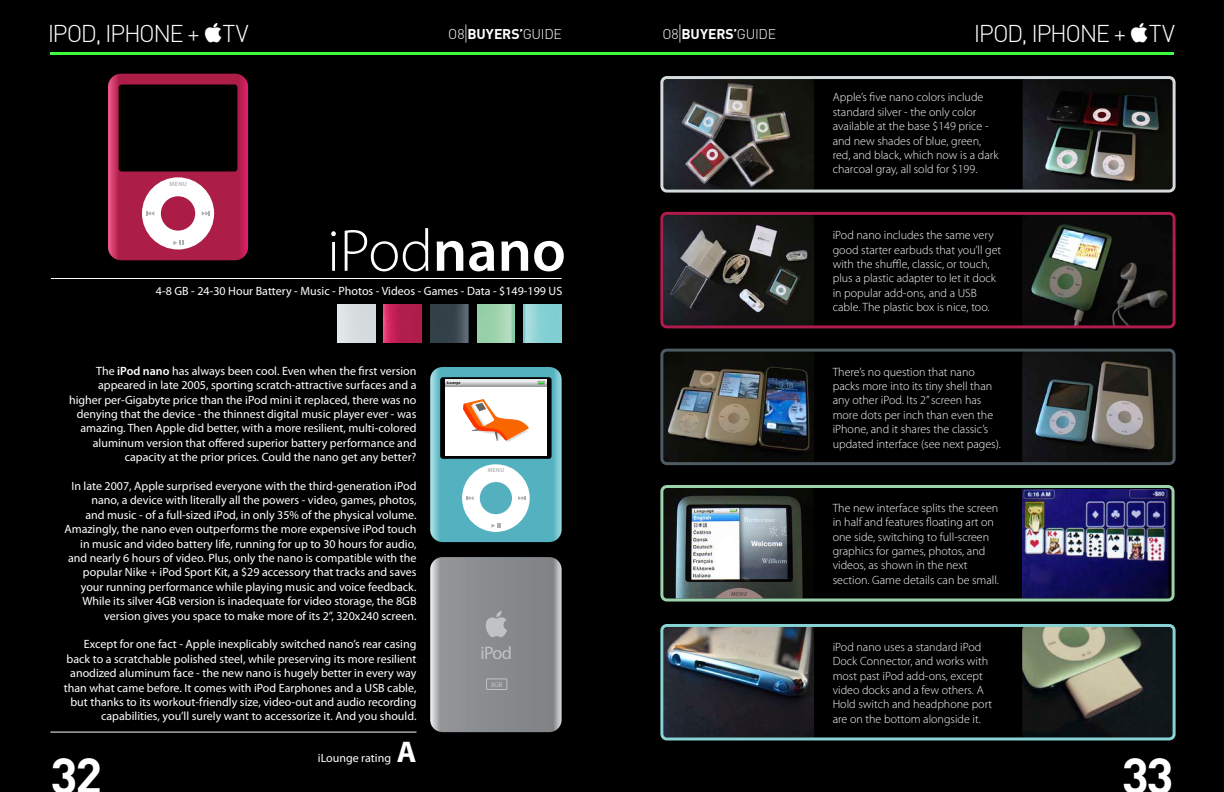
<style>
.page{position:relative;width:1224px;height:792px;background:#fff}
.page>*{position:absolute;margin:0;border:0;box-sizing:border-box;transform-origin:0 0}
.t1{font:300 60px "Myriad Pro";color:#fff}
.t2{font:700 50px "DIN";color:#fff}
.t3{font:700 30px "Myriad Pro";color:#fff}
.t4{font:300 24px "DIN";letter-spacing:-.065em;color:#fff}
.t5{font:18.1px "Myriad Pro";color:#c1c2c4}
.t6{font:300 14px "DIN";letter-spacing:-.02em;color:#fff}
.t7{font:12px/14.4px "Myriad Pro";color:#fff;text-align:right}
.t8{font:300 12px/14.4px "Myriad Pro";color:#fff}
.t9{font:7px "Myriad Pro";color:#c1c2c4}
.t10{font:600 6.1px "Myriad Pro";color:#adb0b2}
.t11{font:600 5.7px "Myriad Pro";color:#adb0b2}
.t12{font:600 4.1px "Myriad Pro";letter-spacing:-.025em;color:#000}
.s1{font-size:21px}
.s2{font-weight:700}
.s3{font-weight:600}
</style>
<div class="page">
<div style="left:0;top:0;width:612px;height:792px;background:#000"></div>
<hr style="left:50px;top:52px;width:562px;height:2px;background:#3bff3e">
<div style="left:612px;top:0;width:612px;height:792px;background:#000"></div>
<hr style="left:612px;top:52px;width:562px;height:2px;background:#3bff3e">
<img style="left:1022px;top:490px;width:149px;height:108px">
<img style="left:664px;top:489px;width:149px;height:109px">
<div style="left:660px;top:485px;width:515px;height:117px;border:3px solid #9bd3ad;border-radius:5px"></div>
<img style="left:524px;top:304px;width:38px;height:38px">
<img style="left:337px;top:304px;width:38px;height:38px">
<img style="left:477px;top:304px;width:38px;height:38px">
<img style="left:384px;top:304px;width:38px;height:38px">
<img style="left:431px;top:304px;width:37px;height:38px">
<hr style="left:50px;top:732px;width:367px;height:1px;background:#fff">
<hr style="left:51px;top:278px;width:511px;height:1px;background:#fff">
<svg style="left:430px;top:367px;width:132px;height:175px;background:#9fc3c6"></svg>
<svg style="left:430px;top:557px;width:132px;height:175px;background:#8e9193"></svg>
<div style="left:486px;top:679px;width:21px;height:11px;border:1px solid #c1c2c4"></div>
<svg style="left:108px;top:74px;width:140px;height:186px"></svg>
<img style="left:1022px;top:353px;width:150px;height:108px">
<img style="left:664px;top:353px;width:150px;height:108px">
<div style="left:660px;top:349px;width:516px;height:116px;border:3px solid #4e5b62;border-radius:5px"></div>
<img style="left:1023px;top:216px;width:149px;height:108px">
<img style="left:664px;top:216px;width:150px;height:108px">
<div style="left:660px;top:212px;width:516px;height:116px;border:3px solid #af1c4d;border-radius:5px"></div>
<img style="left:1023px;top:80px;width:149px;height:109px">
<img style="left:664px;top:80px;width:150px;height:109px">
<div style="left:660px;top:76px;width:516px;height:117px;border:3px solid #d5dadc;border-radius:5px"></div>
<img style="left:1022px;top:628px;width:150px;height:108px">
<img style="left:664px;top:628px;width:150px;height:108px">
<div style="left:660px;top:624px;width:516px;height:116px;border:3px solid #8ad3d4;border-radius:5px"></div>
<h3 class="t4" style="left:48px;top:17px;width:202px">IPOD, iPHONE + TV</h3>
<p class="t10" style="left:170px;top:180px;width:19px">MENU</p>
<p class="t6" style="left:448px;top:24px;width:115px">o8<span class="s1">|</span><span class="s2">BUYERS’</span>GUIDE</p>
<h3 class="t4" style="left:974px;top:18px;width:202px">IPOD, iPHONE + TV</h3>
<p class="t6" style="left:662px;top:24px;width:115px">o8<span class="s1">|</span><span class="s2">BUYERS’</span>GUIDE</p>
<p class="t8" style="left:833px;top:90px;width:167px">Apple’s five nano colors include standard silver - the only color available at the base $149 price - and new shades of blue, green, red, and black, which now is a dark charcoal gray, all sold for $199.</p>
<h1 class="t1" style="left:327px;top:218px;width:240px">iPod<span class="s3">nano</span></h1>
<p class="t7" style="left:156px;top:283px;width:408px">4-8 GB - 24-30 Hour Battery - Music - Photos - Videos - Games - Data - $149-199 US</p>
<p class="t7" style="left:69px;top:363px;width:349px">The <span class="s3">iPod nano</span> has always been cool. Even when the first version appeared in late 2005, sporting scratch-attractive surfaces and a higher per-Gigabyte price than the iPod mini it replaced, there was no denying that the device - the thinnest digital music player ever - was amazing. Then Apple did better, with a more resilient, multi-colored aluminum version that offered superior battery performance and capacity at the prior prices. Could the nano get any better?</p>
<p class="t7" style="left:64px;top:479px;width:354px">In late 2007, Apple surprised everyone with the third-generation iPod nano, a device with literally all the powers - video, games, photos,<br>and music - of a full-sized iPod, in only 35% of the physical volume.<br>Amazingly, the nano even outperforms the more expensive iPod touch in music and video battery life, running for up to 30 hours for audio, and nearly 6 hours of video. Plus, only the nano is compatible with the popular Nike + iPod Sport Kit, a $29 accessory that tracks and saves your running performance while playing music and voice feedback.<br>While its silver 4GB version is inadequate for video storage, the 8GB version gives you space to make more of its 2”, 320x240 screen.</p>
<p class="t7" style="left:64px;top:637px;width:354px">Except for one fact - Apple inexplicably switched nano’s rear casing back to a scratchable polished steel, while preserving its more resilient anodized aluminum face - the new nano is hugely better in every way than what came before. It comes with iPod Earphones and a USB cable, but thanks to its workout-friendly size, video-out and audio recording capabilities, you’ll surely want to accessorize it. And you should.</p>
<p class="t7" style="left:318px;top:750px;width:75px">iLounge rating</p>
<h3 class="t3" style="left:397px;top:732px;width:21px">A</h3>
<h2 class="t2" style="left:50px;top:743px;width:53px">32</h2>
<p class="t12" style="left:447px;top:380px;width:15px">iLounge</p>
<p class="t11" style="left:488px;top:467px;width:18px">MENU</p>
<h3 class="t5" style="left:481px;top:641px;width:33px">iPod</h3>
<p class="t9" style="left:491px;top:680px;width:13px">8GB</p>
<p class="t8" style="left:833px;top:228px;width:170px">iPod nano includes the same very good starter earbuds that you’ll get with the shuffle, classic, or touch, plus a plastic adapter to let it dock in popular add-ons, and a USB cable. The plastic box is nice, too.</p>
<p class="t8" style="left:833px;top:365px;width:170px">There’s no question that nano packs more into its tiny shell than any other iPod. Its 2” screen has more dots per inch than even the iPhone, and it shares the classic’s updated interface (see next pages).</p>
<p class="t8" style="left:833px;top:501px;width:168px">The new interface splits the screen in half and features floating art on one side, switching to full-screen graphics for games, photos, and videos, as shown in the next section. Game details can be small.</p>
<p class="t8" style="left:833px;top:640px;width:161px">iPod nano uses a standard iPod<br>Dock Connector, and works with most past iPod add-ons, except video docks and a few others. A<br>Hold switch and headphone port are on the bottom alongside it.</p>
<h2 class="t2" style="left:1122px;top:743px;width:53px">33</h2>
</div>
